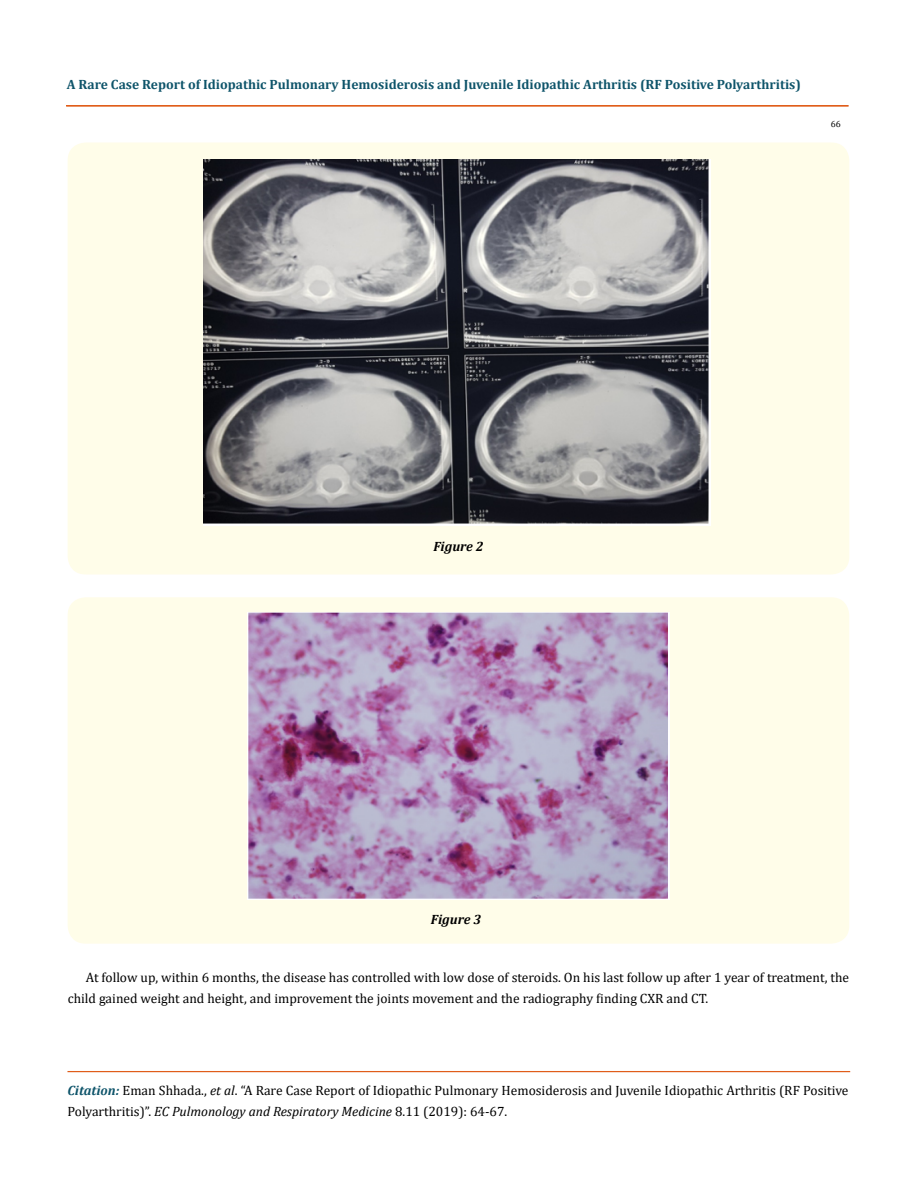
<style>
.page{position:relative;width:917px;height:1188px;background:#fff}
.page>*{position:absolute;margin:0;border:0;box-sizing:border-box;transform-origin:0 0}
.t1{font:13.5px/21px "Cambria";color:#000}
.t2{font:700 13.5px "Cambria";color:#0e546a}
.t3{font:italic 700 13.5px "Cambria";color:#000}
.t4{font:9px "Cambria";color:#000}
.s1{font-weight:700;font-style:italic;color:#0e546a}
.s2{font-style:italic}
</style>
<div class="page">
<div style="left:68px;top:1071px;width:781px;height:1px;border:1px solid #e05d1a"></div>
<hr style="left:66px;top:106px;width:782px;height:1px;background:#e05d1a">
<div style="left:66px;top:105px;width:782px;height:1px;border:1px solid #e05d1a"></div>
<div style="left:68px;top:142px;width:781px;height:432px;background:#fffde9;border-radius:18px"></div>
<img style="left:204px;top:160px;width:507px;height:365px">
<div style="left:68px;top:597px;width:781px;height:347px;background:#fffde9;border-radius:18px"></div>
<img style="left:248px;top:612px;width:421px;height:288px">
<p class="t2" style="left:67px;top:74px;width:735px">A Rare Case Report of Idiopathic Pulmonary Hemosiderosis and Juvenile Idiopathic Arthritis (RF Positive Polyarthritis)</p>
<p class="t4" style="left:830px;top:119px;width:11px">66</p>
<p class="t3" style="left:433px;top:537px;width:52px">Figure 2</p>
<p class="t3" style="left:431px;top:910px;width:52px">Figure 3</p>
<p class="t1" style="left:68px;top:967px;width:783px;text-indent:18px">At follow up, within 6 months, the disease has controlled with low dose of steroids. On his last follow up after 1 year of treatment, the child gained weight and height, and improvement the joints movement and the radiography finding CXR and CT.</p>
<p class="t1" style="left:68px;top:1079px;width:782px"><span class="s1">Citation:</span> Eman Shhada., <span class="s2">et al</span>. “A Rare Case Report of Idiopathic Pulmonary Hemosiderosis and Juvenile Idiopathic Arthritis (RF Positive<br>Polyarthritis)”. <span class="s2">EC Pulmonology and Respiratory Medicine</span> 8.11 (2019): 64-67.</p>
</div>
